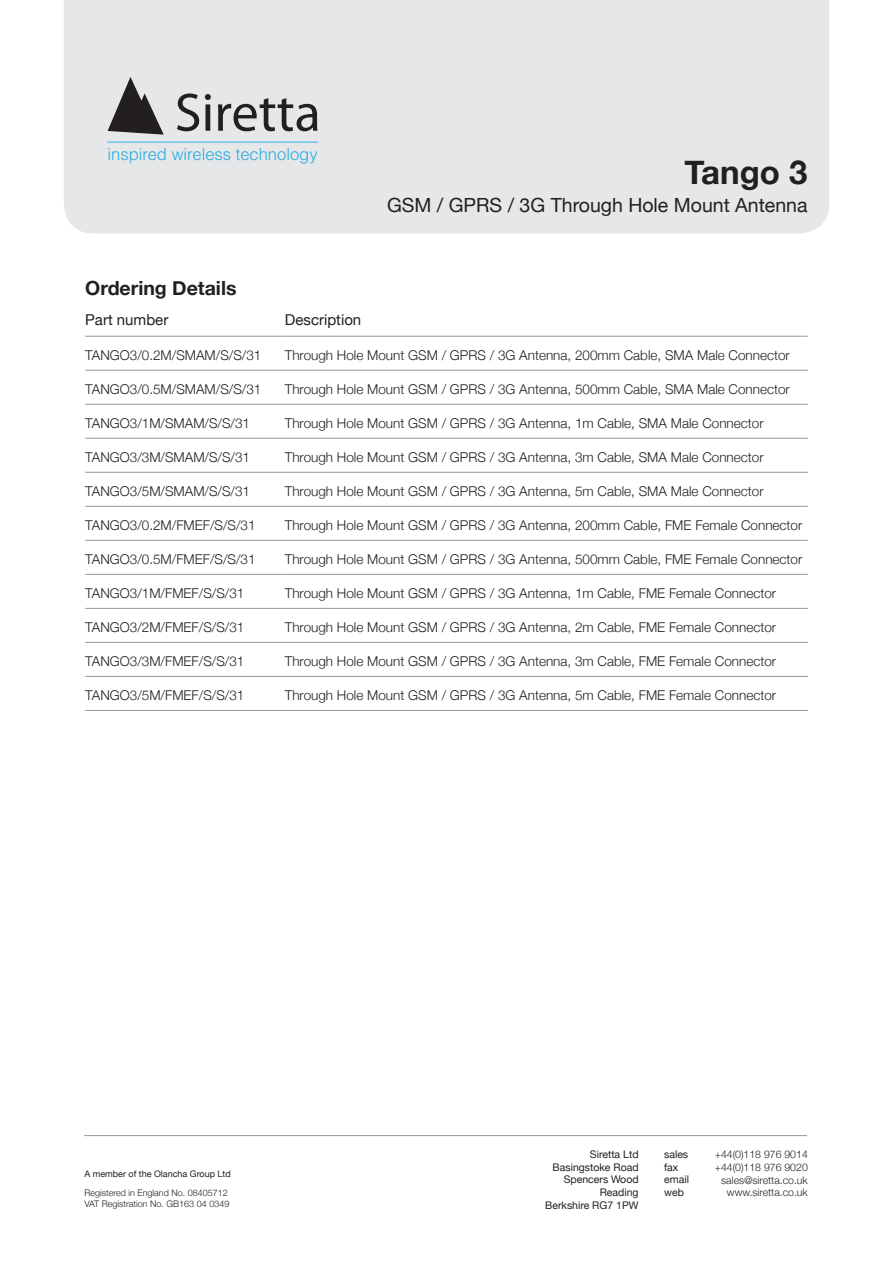
<style>
.page{position:relative;width:893px;height:1263px;background:#fff}
.page>*{position:absolute;margin:0;border:0;box-sizing:border-box;transform-origin:0 0}
.t1{font:700 33px "Helvetica Neue";color:#231f20}
.t2{font:19.5px "Helvetica Neue";color:#231f20}
.t3{font:700 19.5px "Helvetica Neue";color:#231f20}
.t4{font:300 16.5px "Helvetica";color:#26aae1}
.t5{font:15px "Helvetica Neue";color:#231f20}
.t6{font:300 13.5px "Helvetica Neue";color:#231f20}
.t7{font:10.5px/12.6px "Helvetica Neue";color:#231f20;text-align:right}
.t8{font:300 10.5px/12.6px "Helvetica Neue";color:#231f20;text-align:right}
.t9{font:300 9px/10.8px "Helvetica Neue";color:#231f20}
.t10{font:9px "Helvetica Neue";color:#231f20}
</style>
<div class="page">
<div style="left:64px;top:0;width:765px;height:234px;background:#e6e7e9"></div>
<hr style="left:84px;top:1135px;width:723px;height:1px;background:#939598">
<svg style="left:108px;top:77px;width:56px;height:58px;background:#848384"></svg>
<svg style="left:177px;top:94px;width:22px;height:37px"></svg>
<svg style="left:205px;top:94px;width:6px;height:37px"></svg>
<svg style="left:218px;top:98px;width:99px;height:33px;background:#a09fa1"></svg>
<hr style="left:108px;top:142px;width:209px;height:1px;background:#26aae1">
<hr style="left:85px;top:336px;width:200px;height:1px;background:#939598">
<hr style="left:285px;top:336px;width:523px;height:1px;background:#939598">
<hr style="left:85px;top:370px;width:200px;height:1px;background:#939598">
<hr style="left:285px;top:370px;width:523px;height:1px;background:#939598">
<hr style="left:85px;top:404px;width:200px;height:1px;background:#939598">
<hr style="left:285px;top:404px;width:523px;height:1px;background:#939598">
<hr style="left:85px;top:438px;width:200px;height:1px;background:#939598">
<hr style="left:285px;top:438px;width:523px;height:1px;background:#939598">
<hr style="left:85px;top:472px;width:200px;height:1px;background:#939598">
<hr style="left:285px;top:472px;width:523px;height:1px;background:#939598">
<hr style="left:85px;top:506px;width:200px;height:1px;background:#939598">
<hr style="left:285px;top:506px;width:523px;height:1px;background:#939598">
<hr style="left:85px;top:540px;width:200px;height:1px;background:#939598">
<hr style="left:285px;top:540px;width:523px;height:1px;background:#939598">
<hr style="left:85px;top:574px;width:200px;height:1px;background:#939598">
<hr style="left:285px;top:574px;width:523px;height:1px;background:#939598">
<hr style="left:85px;top:608px;width:200px;height:1px;background:#939598">
<hr style="left:285px;top:608px;width:523px;height:1px;background:#939598">
<hr style="left:85px;top:642px;width:200px;height:1px;background:#939598">
<hr style="left:285px;top:642px;width:523px;height:1px;background:#939598">
<hr style="left:85px;top:676px;width:200px;height:1px;background:#939598">
<hr style="left:285px;top:676px;width:523px;height:1px;background:#939598">
<hr style="left:85px;top:710px;width:200px;height:1px;background:#939598">
<hr style="left:285px;top:710px;width:523px;height:1px;background:#939598">
<p class="t4" style="left:108px;top:148px;width:212px">inspired wireless technology</p>
<h1 class="t1" style="left:685px;top:159px;width:124px">Tango 3</h1>
<h2 class="t2" style="left:387px;top:197px;width:422px">GSM / GPRS / 3G Through Hole Mount Antenna</h2>
<h2 class="t3" style="left:85px;top:281px;width:153px">Ordering Details</h2>
<p class="t5" style="left:85px;top:311px;width:85px">Part number</p>
<p class="t5" style="left:285px;top:311px;width:78px">Description</p>
<p class="t6" style="left:85px;top:350px;width:178px">TANGO3/0.2M/SMAM/S/S/31</p>
<p class="t6" style="left:285px;top:350px;width:506px">Through Hole Mount GSM / GPRS / 3G Antenna, 200mm Cable, SMA Male Connector</p>
<p class="t6" style="left:85px;top:384px;width:178px">TANGO3/0.5M/SMAM/S/S/31</p>
<p class="t6" style="left:285px;top:384px;width:506px">Through Hole Mount GSM / GPRS / 3G Antenna, 500mm Cable, SMA Male Connector</p>
<p class="t6" style="left:85px;top:418px;width:166px">TANGO3/1M/SMAM/S/S/31</p>
<p class="t6" style="left:285px;top:418px;width:480px">Through Hole Mount GSM / GPRS / 3G Antenna, 1m Cable, SMA Male Connector</p>
<p class="t6" style="left:85px;top:452px;width:166px">TANGO3/3M/SMAM/S/S/31</p>
<p class="t6" style="left:285px;top:452px;width:480px">Through Hole Mount GSM / GPRS / 3G Antenna, 3m Cable, SMA Male Connector</p>
<p class="t6" style="left:85px;top:486px;width:166px">TANGO3/5M/SMAM/S/S/31</p>
<p class="t6" style="left:285px;top:486px;width:480px">Through Hole Mount GSM / GPRS / 3G Antenna, 5m Cable, SMA Male Connector</p>
<p class="t6" style="left:85px;top:520px;width:172px">TANGO3/0.2M/FMEF/S/S/31</p>
<p class="t6" style="left:285px;top:520px;width:519px">Through Hole Mount GSM / GPRS / 3G Antenna, 200mm Cable, FME Female Connector</p>
<p class="t6" style="left:85px;top:554px;width:172px">TANGO3/0.5M/FMEF/S/S/31</p>
<p class="t6" style="left:285px;top:554px;width:519px">Through Hole Mount GSM / GPRS / 3G Antenna, 500mm Cable, FME Female Connector</p>
<p class="t6" style="left:85px;top:588px;width:161px">TANGO3/1M/FMEF/S/S/31</p>
<p class="t6" style="left:285px;top:588px;width:493px">Through Hole Mount GSM / GPRS / 3G Antenna, 1m Cable, FME Female Connector</p>
<p class="t6" style="left:85px;top:622px;width:161px">TANGO3/2M/FMEF/S/S/31</p>
<p class="t6" style="left:285px;top:622px;width:493px">Through Hole Mount GSM / GPRS / 3G Antenna, 2m Cable, FME Female Connector</p>
<p class="t6" style="left:85px;top:656px;width:161px">TANGO3/3M/FMEF/S/S/31</p>
<p class="t6" style="left:285px;top:656px;width:493px">Through Hole Mount GSM / GPRS / 3G Antenna, 3m Cable, FME Female Connector</p>
<p class="t6" style="left:85px;top:690px;width:161px">TANGO3/5M/FMEF/S/S/31</p>
<p class="t6" style="left:285px;top:690px;width:493px">Through Hole Mount GSM / GPRS / 3G Antenna, 5m Cable, FME Female Connector</p>
<p class="t10" style="left:84px;top:1168px;width:148px">A member of the Olancha Group Ltd</p>
<p class="t9" style="left:84px;top:1188px;width:146px">Registered in England No. 08405712<br>VAT Registration No. GB163 04 0349</p>
<p class="t7" style="left:545px;top:1148px;width:95px">Siretta Ltd<br>Basingstoke Road<br>Spencers Wood<br>Reading<br>Berkshire RG7 1PW</p>
<p class="t7" style="left:664px;top:1148px;width:26px;text-align:left">sales fax email web</p>
<p class="t8" style="left:715px;top:1148px;width:95px">+44(0)118 976 9014 +44(0)118 976 9020 sales@siretta.co.uk www.siretta.co.uk</p>
</div>
